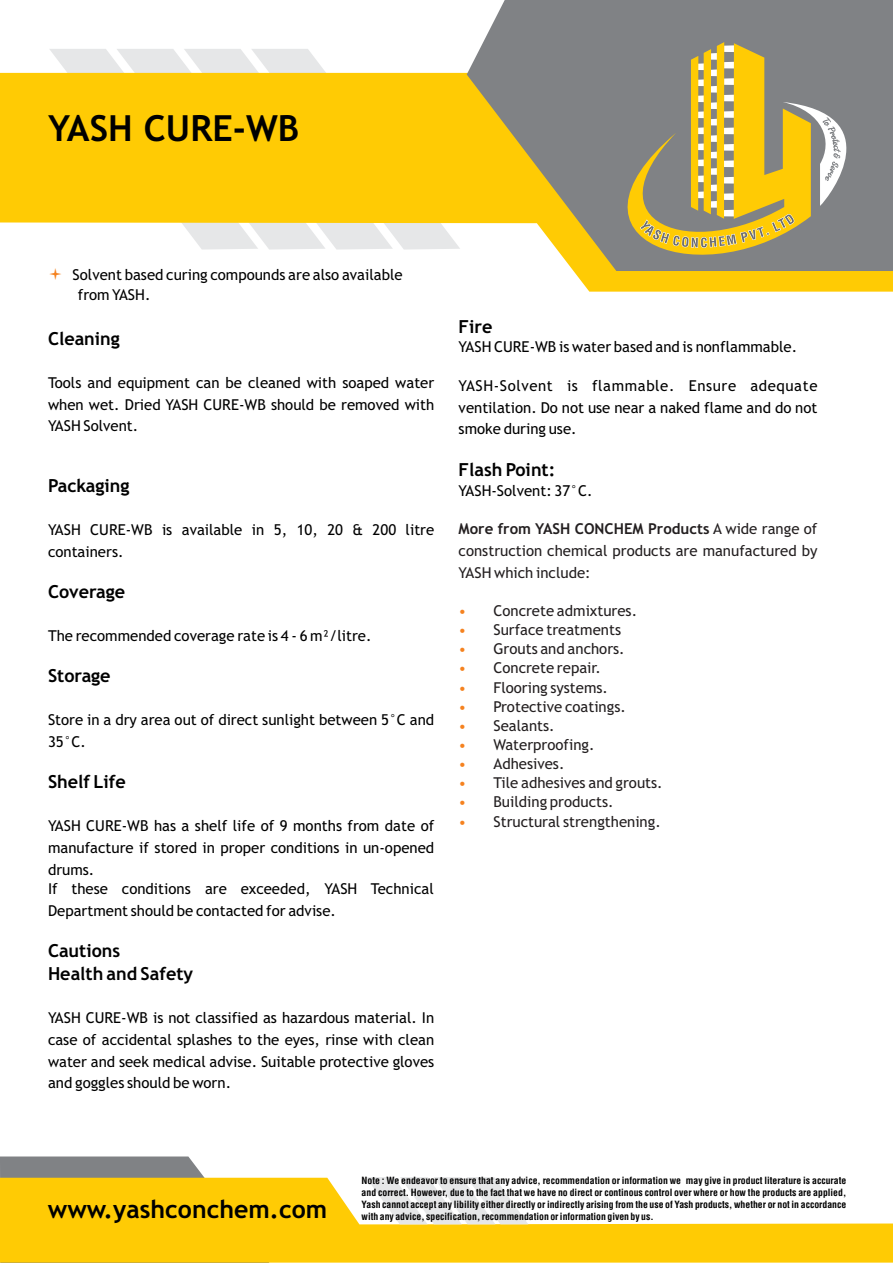
<style>
.page{position:relative;width:893px;height:1263px;background:#fff}
.page>*{position:absolute;margin:0;border:0;box-sizing:border-box;transform-origin:0 0}
.t1{font:700 36px "Trebuchet MS";color:#000}
.t2{font:700 24.9px "Trebuchet MS";color:#000}
.t3{font:700 18px/23px "Trebuchet MS";color:#000}
.t4{font:15px/21.8px "Trebuchet MS";color:#000;text-align:justify}
.t5{font:15px/21.8px "Trebuchet MS";color:#231f20;text-align:justify}
.t6{font:700 condensed 9.75px/12.1px "Helvetica LT";color:#000;text-align:justify}
.s1{font-weight:700}
.s2{color:#f5821f}
</style>
<div class="page">
<svg style="left:0;top:1156px;width:269px;height:107px"></svg>
<svg style="left:0;top:1178px;width:893px;height:84px;fill:#ffcb04"></svg>
<svg style="left:366px;top:1177px;width:162px;height:47px"></svg>
<svg style="left:49px;top:49px;width:411px;height:24px"></svg>
<svg style="left:0;top:73px;width:893px;height:219px;fill:#ffcb04"></svg>
<svg style="left:467px;top:0;width:426px;height:271px;fill:#808285"></svg>
<svg style="left:546px;top:43px;width:265px;height:249px;fill:#808285"></svg>
<svg style="left:639px;top:42px;width:251px;height:223px"></svg>
<svg style="left:49px;top:268px;width:30px;height:13px"></svg>
<svg style="left:409px;top:280px;width:33px;height:1px"></svg>
<h1 class="t1" style="left:48px;top:115px;width:253px">YASH CURE-WB</h1>
<p class="t4" style="left:78px;top:267px;width:326px;line-height:19.4px;text-indent:-5px">Solvent based curing compounds are also available from YASH.</p>
<p class="t3" style="left:48px;top:329px;width:73px">Cleaning</p>
<p class="t4" style="left:48px;top:373px;width:388px">Tools and equipment can be cleaned with soaped water when wet. Dried YASH CURE-WB should be removed with YASH Solvent.</p>
<p class="t3" style="left:48px;top:476px;width:83px">Packaging</p>
<p class="t4" style="left:48px;top:520px;width:388px">YASH CURE-WB is available in 5, 10, 20 &amp; 200 litre containers.</p>
<p class="t3" style="left:48px;top:582px;width:79px">Coverage</p>
<p class="t4" style="left:48px;top:626px;width:325px">The recommended coverage rate is 4 - 6 m²/litre.</p>
<p class="t3" style="left:48px;top:666px;width:64px">Storage</p>
<p class="t4" style="left:48px;top:710px;width:388px">Store in a dry area out of direct sunlight between 5°C and<br>35°C.</p>
<p class="t3" style="left:48px;top:772px;width:79px">Shelf Life</p>
<p class="t4" style="left:48px;top:816px;width:388px">YASH CURE-WB has a shelf life of 9 months from date of manufacture if stored in proper conditions in un-opened drums.</p>
<p class="t4" style="left:48px;top:879px;width:387px">If these conditions are exceeded, YASH Technical<br>Department should be contacted for advise.</p>
<p class="t3" style="left:48px;top:941px;width:147px">Cautions<br>Health and Safety</p>
<p class="t4" style="left:48px;top:1008px;width:388px">YASH CURE-WB is not classified as hazardous material. In case of accidental splashes to the eyes, rinse with clean water and seek medical advise. Suitable protective gloves and goggles should be worn.</p>
<p class="t3" style="left:459px;top:316px;width:35px">Fire</p>
<p class="t4" style="left:459px;top:338px;width:340px">YASH CURE-WB is water based and is nonflammable.</p>
<p class="t4" style="left:459px;top:376px;width:360px">YASH-Solvent is flammable. Ensure adequate ventilation. Do not use near a naked flame and do not smoke during use.</p>
<p class="t3" style="left:459px;top:459px;width:98px">Flash Point:</p>
<p class="t4" style="left:459px;top:481px;width:135px">YASH-Solvent: 37°C.</p>
<p class="t5" style="left:459px;top:519px;width:360px"><span class="s1">More from YASH CONCHEM Products</span> A wide range of construction chemical products are manufactured by YASH which include:</p>
<p class="t5" style="left:459px;top:601px;width:180px"><span class="s2">•</span> Concrete admixtures.</p>
<p class="t5" style="left:459px;top:620px;width:164px"><span class="s2">•</span> Surface treatments</p>
<p class="t5" style="left:459px;top:639px;width:168px"><span class="s2">•</span> Grouts and anchors.</p>
<p class="t5" style="left:459px;top:658px;width:144px"><span class="s2">•</span> Concrete repair.</p>
<p class="t5" style="left:459px;top:678px;width:151px"><span class="s2">•</span> Flooring systems.</p>
<p class="t5" style="left:459px;top:697px;width:169px"><span class="s2">•</span> Protective coatings.</p>
<p class="t5" style="left:459px;top:716px;width:98px"><span class="s2">•</span> Sealants.</p>
<p class="t5" style="left:459px;top:735px;width:137px"><span class="s2">•</span> Waterproofing.</p>
<p class="t5" style="left:459px;top:754px;width:107px"><span class="s2">•</span> Adhesives.</p>
<p class="t5" style="left:459px;top:773px;width:206px"><span class="s2">•</span> Tile adhesives and grouts.</p>
<p class="t5" style="left:459px;top:793px;width:157px"><span class="s2">•</span> Building products.</p>
<p class="t5" style="left:459px;top:812px;width:204px"><span class="s2">•</span> Structural strengthening.</p>
<h2 class="t2" style="left:48px;top:1200px;width:281px">www.yashconchem.com</h2>
<p class="t6" style="left:362px;top:1175px;width:486px">Note : We endeavor to ensure that any advice, recommendation or information we may give in product literature is accurate and correct. However, due to the fact that we have no direct or continous control over where or how the products are applied, Yash cannot accept any libility either directly or indirectly arising from the use of Yash products, whether or not in accordance</p>
<p class="t6" style="left:362px;top:1211px;width:294px">with any advice, specification, recommendation or information given by us.</p>
</div>
